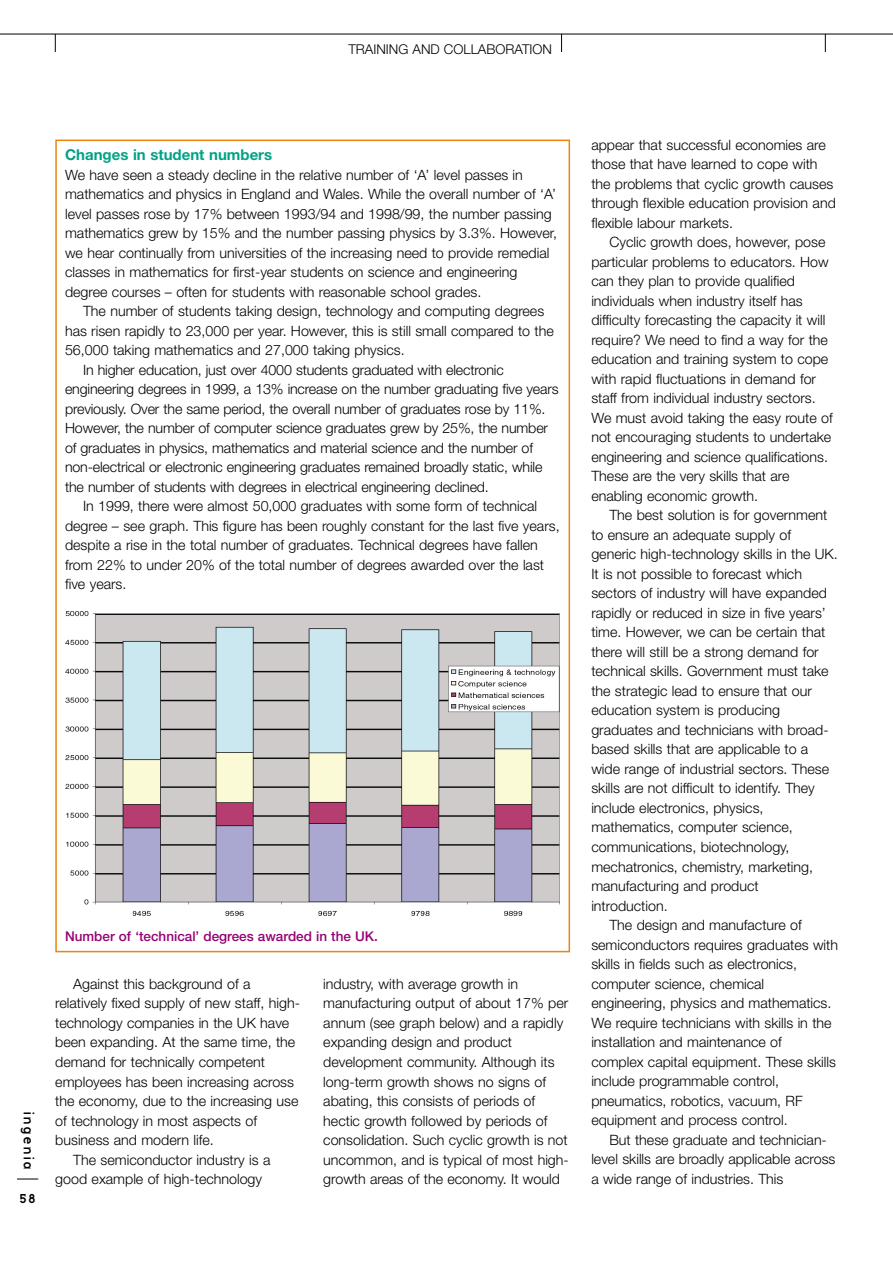
<style>
.page{position:relative;width:893px;height:1262px;background:#fff}
.page>*{position:absolute;margin:0;border:0;box-sizing:border-box;transform-origin:0 0}
.t1{font:700 15px "Helvetica Neue";color:#00a287}
.t2{font:300 14.25px/19.5px "Helvetica Neue";color:#000}
.t3{font:500 13.5px "Helvetica Neue";color:#940074}
.t4{font:300 13.5px "Helvetica Neue";color:#000}
.t5{font:13.5px "Base Nine";letter-spacing:.065em;color:#000}
</style>
<div class="page">
<hr style="left:0;top:34px;width:892px;height:1px;background:#000">
<svg style="left:17px;top:1178px;width:21px;height:1px"></svg>
<svg style="left:825px;top:34px;width:1px;height:18px"></svg>
<svg style="left:561px;top:35px;width:1px;height:17px"></svg>
<svg style="left:55px;top:34px;width:1px;height:18px"></svg>
<img style="left:65px;top:611px;width:495px;height:304px">
<p class="t4" style="left:348px;top:44px;width:205px">TRAINING AND COLLABORATION</p>
<p class="t1" style="left:65px;top:149px;width:209px">Changes in student numbers</p>
<p class="t2" style="left:65px;top:166px;width:493px">We have seen a steady decline in the relative number of ‘A’ level passes in mathematics and physics in England and Wales. While the overall number of ‘A’ level passes rose by 17% between 1993/94 and 1998/99, the number passing mathematics grew by 15% and the number passing physics by 3.3%. However, we hear continually from universities of the increasing need to provide remedial classes in mathematics for first-year students on science and engineering degree courses – often for students with reasonable school grades.</p>
<p class="t2" style="left:83px;top:302px;width:462px">The number of students taking design, technology and computing degrees</p>
<p class="t2" style="left:65px;top:322px;width:490px">has risen rapidly to 23,000 per year. However, this is still small compared to the</p>
<p class="t2" style="left:65px;top:341px;width:341px">56,000 taking mathematics and 27,000 taking physics.</p>
<p class="t2" style="left:83px;top:361px;width:422px">In higher education, just over 4000 students graduated with electronic</p>
<p class="t2" style="left:65px;top:380px;width:495px">engineering degrees in 1999, a 13% increase on the number graduating five years</p>
<p class="t2" style="left:65px;top:400px;width:482px">previously. Over the same period, the overall number of graduates rose by 11%.</p>
<p class="t2" style="left:65px;top:419px;width:484px">However, the number of computer science graduates grew by 25%, the number</p>
<p class="t2" style="left:65px;top:439px;width:469px">of graduates in physics, mathematics and material science and the number of</p>
<p class="t2" style="left:65px;top:458px;width:479px">non-electrical or electronic engineering graduates remained broadly static, while</p>
<p class="t2" style="left:65px;top:478px;width:425px">the number of students with degrees in electrical engineering declined.</p>
<p class="t2" style="left:83px;top:497px;width:455px">In 1999, there were almost 50,000 graduates with some form of technical</p>
<p class="t2" style="left:65px;top:517px;width:496px">degree – see graph. This figure has been roughly constant for the last five years,</p>
<p class="t2" style="left:65px;top:536px;width:474px">despite a rise in the total number of graduates. Technical degrees have fallen</p>
<p class="t2" style="left:65px;top:556px;width:480px">from 22% to under 20% of the total number of degrees awarded over the last</p>
<p class="t2" style="left:65px;top:575px;width:63px">five years.</p>
<p class="t5" style="left:34px;top:1111px;width:61px;rotate:90deg">ingenia</p>
<p class="t5" style="left:19px;top:1192px;width:19px">58</p>
<p class="t3" style="left:65px;top:931px;width:314px">Number of ‘technical’ degrees awarded in the UK.</p>
<p class="t2" style="left:73px;top:975px;width:179px">Against this background of a</p>
<p class="t2" style="left:55px;top:995px;width:246px">relatively fixed supply of new staff, high-</p>
<p class="t2" style="left:55px;top:1014px;width:235px">technology companies in the UK have</p>
<p class="t2" style="left:55px;top:1034px;width:241px">been expanding. At the same time, the</p>
<p class="t2" style="left:55px;top:1053px;width:211px">demand for technically competent</p>
<p class="t2" style="left:55px;top:1073px;width:240px">employees has been increasing across</p>
<p class="t2" style="left:55px;top:1092px;width:245px">the economy, due to the increasing use</p>
<p class="t2" style="left:55px;top:1112px;width:203px">of technology in most aspects of</p>
<p class="t2" style="left:55px;top:1131px;width:160px">business and modern life.</p>
<p class="t2" style="left:73px;top:1151px;width:199px">The semiconductor industry is a</p>
<p class="t2" style="left:55px;top:1170px;width:208px">good example of high-technology</p>
<p class="t2" style="left:323px;top:975px;width:247px">industry, with average growth in manufacturing output of about 17% per annum (see graph below) and a rapidly expanding design and product development community. Although its long-term growth shows no signs of abating, this consists of periods of hectic growth followed by periods of consolidation. Such cyclic growth is not uncommon, and is typical of most high&shy;growth areas of the economy. It would</p>
<p class="t2" style="left:591px;top:136px;width:246px">appear that successful economies are those that have learned to cope with the problems that cyclic growth causes through flexible education provision and flexible labour markets.</p>
<p class="t2" style="left:591px;top:234px;width:243px;text-indent:18px">Cyclic growth does, however, pose particular problems to educators. How can they plan to provide qualified individuals when industry itself has difficulty forecasting the capacity it will require? We need to find a way for the education and training system to cope with rapid fluctuations in demand for staff from individual industry sectors.<br>We must avoid taking the easy route of not encouraging students to undertake engineering and science qualifications.<br>These are the very skills that are enabling economic growth.</p>
<p class="t2" style="left:609px;top:507px;width:219px">The best solution is for government</p>
<p class="t2" style="left:591px;top:526px;width:201px">to ensure an adequate supply of</p>
<p class="t2" style="left:591px;top:546px;width:248px">generic high-technology skills in the UK.</p>
<p class="t2" style="left:591px;top:565px;width:212px">It is not possible to forecast which</p>
<p class="t2" style="left:591px;top:585px;width:237px">sectors of industry will have expanded</p>
<p class="t2" style="left:591px;top:604px;width:236px">rapidly or reduced in size in five years’</p>
<p class="t2" style="left:591px;top:624px;width:235px">time. However, we can be certain that</p>
<p class="t2" style="left:591px;top:643px;width:229px">there will still be a strong demand for</p>
<p class="t2" style="left:591px;top:663px;width:239px">technical skills. Government must take</p>
<p class="t2" style="left:591px;top:682px;width:222px">the strategic lead to ensure that our</p>
<p class="t2" style="left:591px;top:702px;width:190px">education system is producing</p>
<p class="t2" style="left:591px;top:721px;width:239px">graduates and technicians with broad-</p>
<p class="t2" style="left:591px;top:741px;width:218px">based skills that are applicable to a</p>
<p class="t2" style="left:591px;top:760px;width:239px">wide range of industrial sectors. These</p>
<p class="t2" style="left:591px;top:780px;width:225px">skills are not difficult to identify. They</p>
<p class="t2" style="left:591px;top:799px;width:174px">include electronics, physics,</p>
<p class="t2" style="left:591px;top:819px;width:203px">mathematics, computer science,</p>
<p class="t2" style="left:591px;top:838px;width:200px">communications, biotechnology,</p>
<p class="t2" style="left:591px;top:858px;width:223px">mechatronics, chemistry, marketing,</p>
<p class="t2" style="left:591px;top:877px;width:169px">manufacturing and product</p>
<p class="t2" style="left:591px;top:897px;width:78px">introduction.</p>
<p class="t2" style="left:609px;top:916px;width:194px">The design and manufacture of</p>
<p class="t2" style="left:591px;top:936px;width:248px">semiconductors requires graduates with</p>
<p class="t2" style="left:591px;top:955px;width:207px">skills in fields such as electronics,</p>
<p class="t2" style="left:591px;top:975px;width:174px">computer science, chemical</p>
<p class="t2" style="left:591px;top:994px;width:241px">engineering, physics and mathematics.</p>
<p class="t2" style="left:591px;top:1014px;width:242px">We require technicians with skills in the</p>
<p class="t2" style="left:591px;top:1033px;width:192px">installation and maintenance of</p>
<p class="t2" style="left:591px;top:1053px;width:246px">complex capital equipment. These skills</p>
<p class="t2" style="left:591px;top:1072px;width:189px">include programmable control,</p>
<p class="t2" style="left:591px;top:1092px;width:213px">pneumatics, robotics, vacuum, RF</p>
<p class="t2" style="left:591px;top:1111px;width:198px">equipment and process control.</p>
<p class="t2" style="left:609px;top:1131px;width:219px">But these graduate and technician-</p>
<p class="t2" style="left:591px;top:1150px;width:245px">level skills are broadly applicable across</p>
<p class="t2" style="left:591px;top:1170px;width:193px">a wide range of industries. This</p>
</div>
